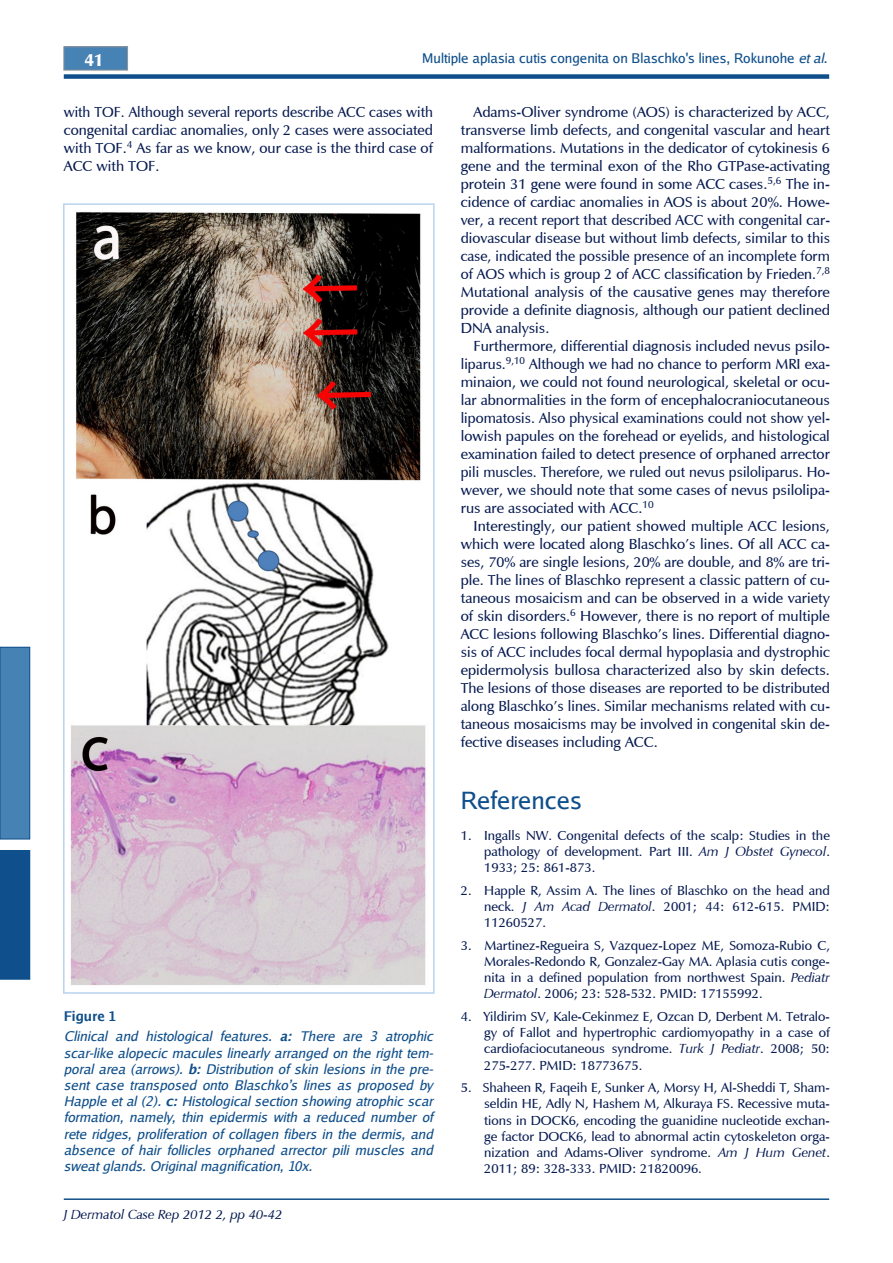
<style>
.page{position:relative;width:893px;height:1263px;background:#fff}
.page>*{position:absolute;margin:0;border:0;box-sizing:border-box;transform-origin:0 0}
.t1{font:24px "Luxi Sans";color:#0f4f8b}
.t2{font:700 18px "Mg Open Cosmetica";color:#fff}
.t3{font:15px/18px "Mg Open Cosmetica";color:#051950;text-align:justify}
.t4{font:15px/18px "Mg Open Cosmetica";color:#051950;text-align:justify;scale:.96 1}
.t5{font:13.5px/16.2px "Mg Open Cosmetica";color:#051950;text-align:justify}
.t6{font:italic 13.5px/16.2px "Luxi Sans";color:#0f4f8b}
.t7{font:13.5px "Luxi Sans";color:#0f4f8b}
.t8{font:italic 13.5px "Mg Open Cosmetica";color:#051950}
.s1{font-style:italic}
.s2{font-weight:700;font-style:normal}
.s3{font-weight:700}
</style>
<div class="page">
<div style="left:64px;top:74px;width:765px;height:5px;background:#0f4f8b"></div>
<hr style="left:64px;top:1198px;width:765px;height:2px;background:#0f4f8b">
<div style="left:0;top:850px;width:30px;height:129px;background:#0f4f8b"></div>
<div style="left:0;top:647px;width:30px;height:192px;background:#4682b4"></div>
<div style="left:0;top:647px;width:30px;height:192px;border:1px solid #0f4f8b"></div>
<div style="left:64px;top:47px;width:64px;height:23px;background:#4682b4"></div>
<div style="left:64px;top:47px;width:64px;height:23px;border:1px solid #969696"></div>
<img style="left:70px;top:212px;width:356px;height:774px">
<div style="left:63px;top:203px;width:372px;height:791px;border:2px solid #b9d4ee"></div>
<p class="t2" style="left:85px;top:49px;width:21px">41</p>
<p class="t7" style="left:422px;top:50px;width:407px">Multiple aplasia cutis congenita on Blaschko's lines, Rokunohe <span class="s1">et al</span>.</p>
<p class="t4" style="left:64px;top:103px;width:386px">with TOF. Although several reports describe ACC cases with congenital cardiac anomalies, only 2 cases were associated with TOF.<sup>4</sup> As far as we know, our case is the third case of ACC with TOF.</p>
<p class="t6" style="left:64px;top:1006px;width:371px;line-height:20.4px"><span class="s2">Figure 1<br></span>Clinical and histological features. <span class="s3">a:</span> There are 3 atrophic</p>
<p class="t6" style="left:64px;top:1045px;width:371px;text-align:justify">scar-like alopecic macules linearly arranged on the right tem&shy;poral area (arrows). <span class="s3">b:</span> Distribution of skin lesions in the pre&shy;sent case transposed onto Blaschko’s lines as proposed by Happle et al (2). <span class="s3">c:</span> Histological section showing atrophic scar formation, namely, thin epidermis with a reduced number of rete ridges, proliferation of collagen fibers in the dermis, and absence of hair follicles orphaned arrector pili muscles and sweat glands. Original magnification, 10x.</p>
<p class="t8" style="left:64px;top:1207px;width:220px">J Dermatol Case Rep 2012 2, pp 40-42</p>
<p class="t3" style="left:461px;top:103px;width:371px;text-indent:13px">Adams-Oliver syndrome (AOS) is characterized by ACC, transverse limb defects, and congenital vascular and heart malformations. Mutations in the dedicator of cytokinesis 6 gene and the terminal exon of the Rho GTPase-activating protein 31 gene were found in some ACC cases.<sup>5,6</sup> The in&shy;cidence of cardiac anomalies in AOS is about 20%. Howe&shy;ver, a recent report that described ACC with congenital car&shy;diovascular disease but without limb defects, similar to this case, indicated the possible presence of an incomplete form of AOS which is group 2 of ACC classification by Frieden.<sup>7,8<br></sup>Mutational analysis of the causative genes may therefore provide a definite diagnosis, although our patient declined DNA analysis.</p>
<p class="t3" style="left:461px;top:337px;width:371px;text-indent:13px">Furthermore, differential diagnosis included nevus psilo&shy;liparus.<sup>9,10</sup> Although we had no chance to perform MRI exa&shy;minaion, we could not found neurological, skeletal or ocu&shy;lar abnormalities in the form of encephalocraniocutaneous lipomatosis. Also physical examinations could not show yel&shy;lowish papules on the forehead or eyelids, and histological examination failed to detect presence of orphaned arrector pili muscles. Therefore, we ruled out nevus psiloliparus. Ho&shy;wever, we should note that some cases of nevus psilolipa&shy;rus are associated with ACC.<sup>10</sup></p>
<p class="t3" style="left:461px;top:517px;width:371px;text-indent:13px">Interestingly, our patient showed multiple ACC lesions, which were located along Blaschko’s lines. Of all ACC ca&shy;ses, 70% are single lesions, 20% are double, and 8% are tri&shy;ple. The lines of Blaschko represent a classic pattern of cu&shy;taneous mosaicism and can be observed in a wide variety of skin disorders.<sup>6</sup> However, there is no report of multiple ACC lesions following Blaschko’s lines. Differential diagno&shy;sis of ACC includes focal dermal hypoplasia and dystrophic epidermolysis bullosa characterized also by skin defects.<br>The lesions of those diseases are reported to be distributed along Blaschko’s lines. Similar mechanisms related with cu&shy;taneous mosaicisms may be involved in congenital skin de&shy;fective diseases including ACC.</p>
<h1 class="t1" style="left:461px;top:787px;width:123px">References</h1>
<p class="t5" style="left:484px;top:827px;width:347px;text-indent:-23px">1. Ingalls NW. Congenital defects of the scalp: Studies in the pathology of development. Part III. <span class="s1">Am J Obstet Gynecol</span>.<br>1933; 25: 861-873.</p>
<p class="t5" style="left:484px;top:882px;width:347px;text-indent:-23px">2. Happle R, Assim A. The lines of Blaschko on the head and neck. <span class="s1">J Am Acad Dermatol</span>. 2001; 44: 612-615. PMID:<br>11260527.</p>
<p class="t5" style="left:484px;top:937px;width:347px;text-indent:-23px">3. Martinez-Regueira S, Vazquez-Lopez ME, Somoza-Rubio C, Morales-Redondo R, Gonzalez-Gay MA. Aplasia cutis conge&shy;nita in a defined population from northwest Spain. <span class="s1">Pediatr Dermatol</span>. 2006; 23: 528-532. PMID: 17155992.</p>
<p class="t5" style="left:484px;top:1008px;width:347px;text-indent:-23px">4. Yildirim SV, Kale-Cekinmez E, Ozcan D, Derbent M. Tetralo&shy;gy of Fallot and hypertrophic cardiomyopathy in a case of cardiofaciocutaneous syndrome. <span class="s1">Turk J Pediatr</span>. 2008; 50:<br>275-277. PMID: 18773675.</p>
<p class="t5" style="left:484px;top:1080px;width:347px;text-indent:-23px">5. Shaheen R, Faqeih E, Sunker A, Morsy H, Al-Sheddi T, Sham&shy;seldin HE, Adly N, Hashem M, Alkuraya FS. Recessive muta&shy;tions in DOCK6, encoding the guanidine nucleotide exchan&shy;ge factor DOCK6, lead to abnormal actin cytoskeleton orga&shy;nization and Adams-Oliver syndrome. <span class="s1">Am J Hum Genet</span>.<br>2011; 89: 328-333. PMID: 21820096.</p>
</div>
